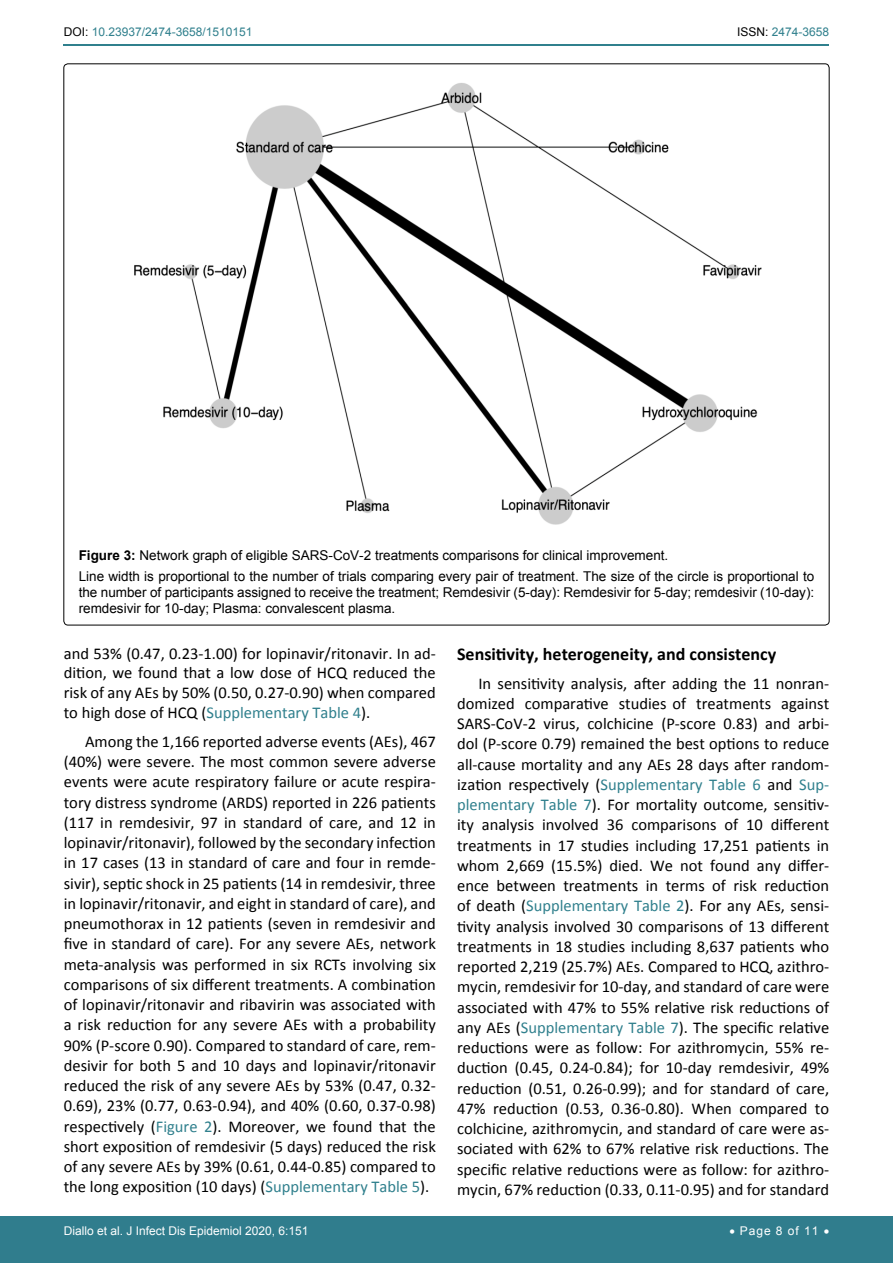
<style>
.page{position:relative;width:893px;height:1263px;background:#fff}
.page>*{position:absolute;margin:0;border:0;box-sizing:border-box;transform-origin:0 0}
.t1{font:700 18px "Calibri";color:#000}
.t2{font:16.5px/20.2px "Calibri";color:#000;text-align:justify}
.t3{font:13.5px/20.4px "Arial";color:#000}
.t4{font:12px "Arial";color:#fff}
.t5{font:12px "Arial";color:#30808d}
.s1{color:#000}
.s2{font-weight:700}
.s3{color:#30808d}
</style>
<div class="page">
<hr style="left:64px;top:45px;width:765px;height:1px;background:#30808d">
<div style="left:0;top:1217px;width:893px;height:46px;background:#307d8d"></div>
<img style="left:134px;top:83px;width:628px;height:442px">
<p class="t5" style="left:64px;top:24px;width:190px"><span class="s1">DOI:</span> 10.23937/2474-3658/1510151</p>
<p class="t5" style="left:737px;top:24px;width:94px"><span class="s1">ISSN:</span> 2474-3658</p>
<p class="t3" style="left:79px;top:545px;width:737px"><span class="s2">Figure 3:</span> Network graph of eligible SARS-CoV-2 treatments comparisons for clinical improvement.<br>Line width is proportional to the number of trials comparing every pair of treatment. The size of the circle is proportional to</p>
<p class="t3" style="left:79px;top:584px;width:737px;line-height:16.2px">the number of participants assigned to receive the treatment; Remdesivir (5-day): Remdesivir for 5-day; remdesivir (10-day): remdesivir for 10-day; Plasma: convalescent plasma.</p>
<p class="t2" style="left:64px;top:643px;width:374px;line-height:19.8px">and 53% (0.47, 0.23-1.00) for lopinavir/ritonavir. In ad&shy;dition, we found that a low dose of HCQ reduced the risk of any AEs by 50% (0.50, 0.27-0.90) when compared to high dose of HCQ (<span class="s3">Supplementary Table 4</span>).</p>
<p class="t2" style="left:64px;top:731px;width:374px;text-indent:21px">Among the 1,166 reported adverse events (AEs), 467 (40%) were severe. The most common severe adverse events were acute respiratory failure or acute respira&shy;tory distress syndrome (ARDS) reported in 226 patients (117 in remdesivir, 97 in standard of care, and 12 in lopinavir/ritonavir), followed by the secondary infection in 17 cases (13 in standard of care and four in remde&shy;sivir), septic shock in 25 patients (14 in remdesivir, three in lopinavir/ritonavir, and eight in standard of care), and pneumothorax in 12 patients (seven in remdesivir and five in standard of care). For any severe AEs, network meta-analysis was performed in six RCTs involving six comparisons of six different treatments. A combination of lopinavir/ritonavir and ribavirin was associated with a risk reduction for any severe AEs with a probability 90% (P-score 0.90). Compared to standard of care, rem&shy;desivir for both 5 and 10 days and lopinavir/ritonavir reduced the risk of any severe AEs by 53% (0.47, 0.32- 0.69), 23% (0.77, 0.63-0.94), and 40% (0.60, 0.37-0.98) respectively (<span class="s3">Figure 2</span>). Moreover, we found that the short exposition of remdesivir (5 days) reduced the risk of any severe AEs by 39% (0.61, 0.44-0.85) compared to the long exposition (10 days) (<span class="s3">Supplementary Table 5</span>).</p>
<p class="t1" style="left:457px;top:642px;width:321px">Sensitivity, heterogeneity, and consistency</p>
<p class="t2" style="left:457px;top:673px;width:374px;text-indent:21px">In sensitivity analysis, after adding the 11 nonran&shy;domized comparative studies of treatments against SARS-CoV-2 virus, colchicine (P-score 0.83) and arbi&shy;dol (P-score 0.79) remained the best options to reduce all-cause mortality and any AEs 28 days after random&shy;ization respectively (<span class="s3">Supplementary Table 6</span> and <span class="s3">Sup&shy;plementary Table 7</span>). For mortality outcome, sensitiv&shy;ity analysis involved 36 comparisons of 10 different treatments in 17 studies including 17,251 patients in whom 2,669 (15.5%) died. We not found any differ&shy;ence between treatments in terms of risk reduction of death (<span class="s3">Supplementary Table 2</span>). For any AEs, sensi&shy;tivity analysis involved 30 comparisons of 13 different treatments in 18 studies including 8,637 patients who reported 2,219 (25.7%) AEs. Compared to HCQ, azithro&shy;mycin, remdesivir for 10-day, and standard of care were associated with 47% to 55% relative risk reductions of any AEs (<span class="s3">Supplementary Table 7</span>). The specific relative reductions were as follow: For azithromycin, 55% re&shy;duction (0.45, 0.24-0.84); for 10-day remdesivir, 49% reduction (0.51, 0.26-0.99); and for standard of care, 47% reduction (0.53, 0.36-0.80). When compared to colchicine, azithromycin, and standard of care were as&shy;sociated with 62% to 67% relative risk reductions. The specific relative reductions were as follow: for azithro&shy;mycin, 67% reduction (0.33, 0.11-0.95) and for standard</p>
<p class="t4" style="left:64px;top:1223px;width:246px">Diallo et al. J Infect Dis Epidemiol 2020, 6:151</p>
<p class="t4" style="left:729px;top:1223px;width:101px">• Page 8 of 11 •</p>
</div>
